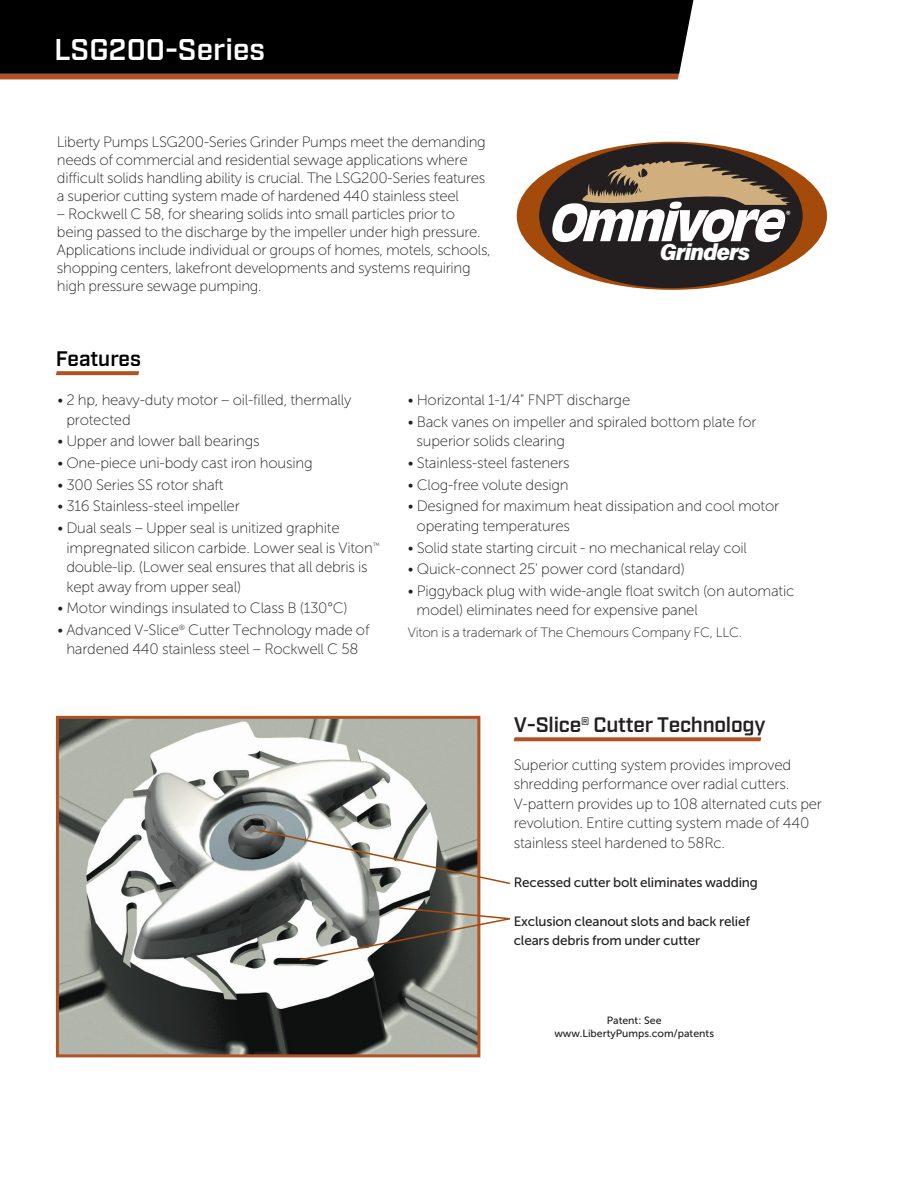
<style>
.page{position:relative;width:918px;height:1188px;background:#fff}
.page>*{position:absolute;margin:0;border:0;box-sizing:border-box;transform-origin:0 0}
.Body_Headers{font:600 30px "Industry";color:#fff}
.t1{font:italic 900 23.1px "Acumin Pro";letter-spacing:-.045em;color:#fff}
.t2{font:600 21px "Industry";letter-spacing:-.01em;color:#231f20}
.Body_Headers-2{font:600 21px "Industry";letter-spacing:-.005em;color:#000}
.body{font:15px/19.5px "Museo Sans 100";letter-spacing:-.015em;color:#231f20}
.body-2{font:13.5px/19.5px "Museo Sans 500";letter-spacing:-.015em;color:#231f20}
.body-3{font:13.5px "Museo Sans 100";letter-spacing:-.015em;color:#231f20}
.t3{font:600 11.7px "Acumin Pro";color:#fff}
.Patent{font:10.5px "Museo Sans 500";color:#231f20}
</style>
<div class="page">
<img style="left:60px;top:720px;width:416px;height:333px">
<div style="left:56px;top:716px;width:424px;height:341px;border:3px solid #b15225"></div>
<svg style="left:257px;top:829px;width:253px;height:56px"></svg>
<svg style="left:298px;top:906px;width:212px;height:56px"></svg>
<svg style="left:514px;top:737px;width:247px;height:4px"></svg>
<svg style="left:56px;top:371px;width:83px;height:4px"></svg>
<svg style="left:517px;top:142px;width:310px;height:148px;background:#944711"></svg>
<div style="left:541px;top:145px;width:260px;height:142px;background:#231f20;border-radius:50%"></div>
<svg style="left:550px;top:161px;width:241px;height:81px"></svg>
<div style="left:0;top:0;width:693px;height:74px;background:#000"></div>
<div style="left:0;top:74px;width:679px;height:5px;background:#b15225"></div>
<p class="Body_Headers" style="left:54px;top:31px;width:212px">LSG200-Series</p>
<p class="body" style="left:57px;top:133px;width:430px;line-height:18px">Liberty Pumps LSG200-Series Grinder Pumps meet the demanding needs of commercial and residential sewage applications where difficult solids handling ability is crucial. The LSG200-Series features a superior cutting system made of hardened 440 stainless steel</p>
<p class="body" style="left:57px;top:205px;width:435px;line-height:18px">– Rockwell C 58, for shearing solids into small particles prior to being passed to the discharge by the impeller under high pressure.<br>Applications include individual or groups of homes, motels, schools, shopping centers, lakefront developments and systems requiring high pressure sewage pumping.</p>
<p class="Body_Headers-2" style="left:56px;top:346px;width:87px">Features</p>
<p class="t1" style="left:660px;top:235px;width:92px">Grinders</p>
<p class="t3" style="left:786px;top:207px;width:6px">®</p>
<p class="body" style="left:66px;top:391px;width:286px;text-indent:-9px">• 2 hp, heavy-duty motor – oil-filled, thermally protected</p>
<p class="body" style="left:57px;top:432px;width:204px">• Upper and lower ball bearings</p>
<p class="body" style="left:57px;top:453px;width:257px">• One-piece uni-body cast iron housing</p>
<p class="body" style="left:57px;top:475px;width:168px">• 300 Series SS rotor shaft</p>
<p class="body" style="left:57px;top:497px;width:184px">• 316 Stainless-steel impeller</p>
<p class="body" style="left:66px;top:518px;width:315px;text-indent:-9px">• Dual seals – Upper seal is unitized graphite impregnated silicon carbide. Lower seal is Viton<sup>™ </sup>double-lip. (Lower seal ensures that all debris is kept away from upper seal)</p>
<p class="body" style="left:57px;top:598px;width:292px">• Motor windings insulated to Class B (130°C)</p>
<p class="body" style="left:57px;top:620px;width:314px;text-align:center">• Advanced V-Slice<sup>®</sup> Cutter Technology made of hardened 440 stainless steel – Rockwell C 58</p>
<p class="body" style="left:408px;top:391px;width:224px">• Horizontal 1-1/4" FNPT discharge</p>
<p class="body" style="left:417px;top:412px;width:341px;text-indent:-9px">• Back vanes on impeller and spiraled bottom plate for superior solids clearing</p>
<p class="body" style="left:408px;top:453px;width:163px">• Stainless-steel fasteners</p>
<p class="body" style="left:408px;top:475px;width:163px">• Clog-free volute design</p>
<p class="body" style="left:417px;top:497px;width:364px;text-indent:-9px">• Designed for maximum heat dissipation and cool motor operating temperatures</p>
<p class="body" style="left:408px;top:538px;width:341px">• Solid state starting circuit - no mechanical relay coil</p>
<p class="body" style="left:408px;top:559px;width:279px">• Quick-connect 25' power cord (standard)</p>
<p class="body" style="left:417px;top:581px;width:379px;text-indent:-9px">• Piggyback plug with wide-angle float switch (on automatic model) eliminates need for expensive panel</p>
<p class="body-3" style="left:408px;top:625px;width:336px">Viton is a trademark of The Chemours Company FC, LLC.</p>
<p class="t2" style="left:514px;top:712px;width:253px">V-Slice® Cutter Technology</p>
<p class="body" style="left:514px;top:755px;width:310px">Superior cutting system provides improved shredding performance over radial cutters.<br>V-pattern provides up to 108 alternated cuts per revolution. Entire cutting system made of 440 stainless steel hardened to 58Rc.</p>
<p class="body-2" style="left:514px;top:872px;width:246px">Recessed cutter bolt eliminates wadding</p>
<p class="body-2" style="left:514px;top:911px;width:238px">Exclusion cleanout slots and back relief clears debris from under cutter</p>
<p class="Patent" style="left:607px;top:1015px;width:56px">Patent: See</p>
<p class="Patent" style="left:554px;top:1028px;width:161px">www.LibertyPumps.com/patents</p>
</div>
